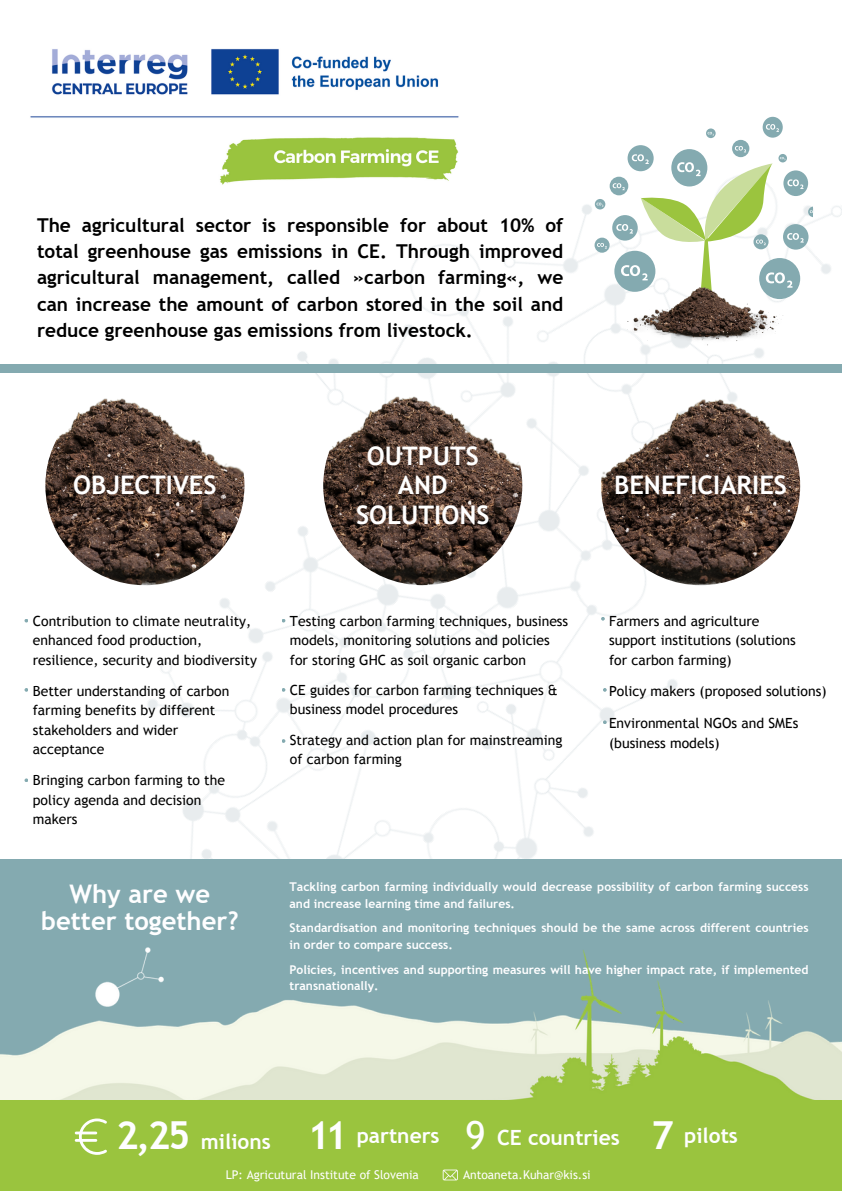
<style>
.page{position:relative;width:842px;height:1191px;background:#fff}
.page>*{position:absolute;margin:0;border:0;box-sizing:border-box;transform-origin:0 0}
.t1{font:700 38.6px "Trebuchet MS";color:#fefeff}
.t2{font:38.6px "Trebuchet MS";color:#fefeff}
.t3{font:700 25.6px/29.2px "Trebuchet MS";color:#fff;text-align:center}
.t4{font:700 25.6px/27.8px "Trebuchet MS";color:#fefeff;text-align:center}
.t5{font:700 20.9px "Trebuchet MS";color:#fefeff}
.t6{font:700 19.1px/26.2px "Trebuchet MS";color:#000;text-align:justify}
.t7{font:14px/19.5px "Trebuchet MS";color:#000}
.t8{font:700 12.1px/16.5px "Trebuchet MS";color:#fefeff}
.t9{font:12.1px "Trebuchet MS";color:#fefeff}
</style>
<div class="page">
<img style="left:24px;top:116px;width:818px;height:743px">
<div style="left:0;top:859px;width:842px;height:324px;background:#84aab0"></div>
<img style="left:29px;top:48px;width:431px;height:160px">
<img style="left:0;top:950px;width:842px;height:149px">
<img style="left:45px;top:386px;width:199px;height:199px;border-radius:50%">
<img style="left:323px;top:386px;width:199px;height:199px;border-radius:50%">
<img style="left:601px;top:386px;width:199px;height:199px;border-radius:50%">
<div style="left:0;top:1099px;width:842px;height:91px;background:#9ac43e"></div>
<img style="left:95px;top:947px;width:68px;height:59px">
<div style="left:0;top:364px;width:842px;height:9px;background:#84aab0"></div>
<svg style="left:595px;top:237px;width:15px;height:16px"></svg>
<svg style="left:597px;top:243px;width:10px;height:5px"></svg>
<div style="left:610px;top:177px;width:18px;height:18px;background:#84aab0;border-radius:50%"></div>
<div style="left:732px;top:140px;width:17px;height:17px;background:#84aab0;border-radius:50%"></div>
<svg style="left:595px;top:199px;width:10px;height:10px"></svg>
<svg style="left:596px;top:203px;width:7px;height:3px"></svg>
<div style="left:763px;top:117px;width:20px;height:21px;background:#84aab0;border-radius:50%"></div>
<svg style="left:766px;top:124px;width:13px;height:8px"></svg>
<svg style="left:706px;top:128px;width:10px;height:10px"></svg>
<svg style="left:708px;top:132px;width:6px;height:3px"></svg>
<svg style="left:613px;top:146px;width:199px;height:155px"></svg>
<img style="left:624px;top:284px;width:159px;height:66px">
<svg style="left:75px;top:1118px;width:32px;height:36px"></svg>
<svg style="left:443px;top:1169px;width:15px;height:10px"></svg>
<svg style="left:282px;top:618px;width:3px;height:4px"></svg>
<svg style="left:601px;top:616px;width:4px;height:4px"></svg>
<svg style="left:603px;top:688px;width:4px;height:3px"></svg>
<svg style="left:603px;top:720px;width:4px;height:4px"></svg>
<svg style="left:25px;top:618px;width:3px;height:4px"></svg>
<svg style="left:25px;top:778px;width:3px;height:4px"></svg>
<h6 class="t6" style="left:37px;top:212px;width:528px">The agricultural sector is responsible for about 10% of total greenhouse gas emissions in CE. Through improved agricultural management, called »carbon farming«, we can increase the amount of carbon stored in the soil and reduce greenhouse gas emissions from livestock.</h6>
<p class="t3" style="left:73px;top:470px;width:145px">OBJECTIVES</p>
<p class="t3" style="left:356px;top:441px;width:135px">OUTPUTS<br>AND<br>SOLUTIONS</p>
<h6 class="t7" style="left:33px;top:610px;width:226px">Contribution to climate neutrality, enhanced food production, resilience, security and biodiversity</h6>
<p class="t7" style="left:33px;top:680px;width:198px">Better understanding of carbon farming benefits by different stakeholders and wider acceptance</p>
<h1 class="t7" style="left:33px;top:770px;width:194px">Bringing carbon farming to the policy agenda and decision makers</h1>
<p class="t7" style="left:290px;top:610px;width:280px">Testing carbon farming techniques, business models, monitoring solutions and policies for storing GHC as soil organic carbon</p>
<h6 class="t7" style="left:290px;top:680px;width:269px">CE guides for carbon farming techniques &amp; business model procedures</h6>
<p class="t7" style="left:290px;top:729px;width:274px">Strategy and action plan for mainstreaming of carbon farming</p>
<p class="t3" style="left:614px;top:470px;width:174px">BENEFICIARIES</p>
<h3 class="t7" style="left:609px;top:610px;width:188px">Farmers and agriculture support institutions (solutions for carbon farming)</h3>
<h4 class="t7" style="left:609px;top:681px;width:219px">Policy makers (proposed solutions)</h4>
<p class="t7" style="left:609px;top:713px;width:191px">Environmental NGOs and SMEs (business models)</p>
<p class="t4" style="left:41px;top:879px;width:199px">Why are we better together?</p>
<h4 class="t8" style="left:290px;top:878px;width:520px">Tackling carbon farming individually would decrease possibility of carbon farming success and increase learning time and failures.</h4>
<p class="t8" style="left:290px;top:919px;width:520px">Standardisation and monitoring techniques should be the same across different countries in order to compare success.</p>
<h4 class="t8" style="left:290px;top:960px;width:520px">Policies, incentives and supporting measures will have higher impact rate, if implemented transnationally.</h4>
<h5 class="t1" style="left:116px;top:1113px;width:76px">2,25</h5>
<h5 class="t5" style="left:201px;top:1128px;width:71px">milions</h5>
<h2 class="t1" style="left:308px;top:1113px;width:42px">11</h2>
<h5 class="t5" style="left:357px;top:1123px;width:84px">partners</h5>
<h5 class="t1" style="left:651px;top:1113px;width:24px">7</h5>
<h5 class="t5" style="left:684px;top:1123px;width:55px">pilots</h5>
<h5 class="t2" style="left:466px;top:1113px;width:22px">9</h5>
<h5 class="t5" style="left:497px;top:1125px;width:124px">CE countries</h5>
<h5 class="t9" style="left:226px;top:1167px;width:195px">LP: Agricutural Institute of Slovenia</h5>
<h5 class="t9" style="left:463px;top:1167px;width:129px">Antoaneta.Kuhar@kis.si</h5>
</div>
